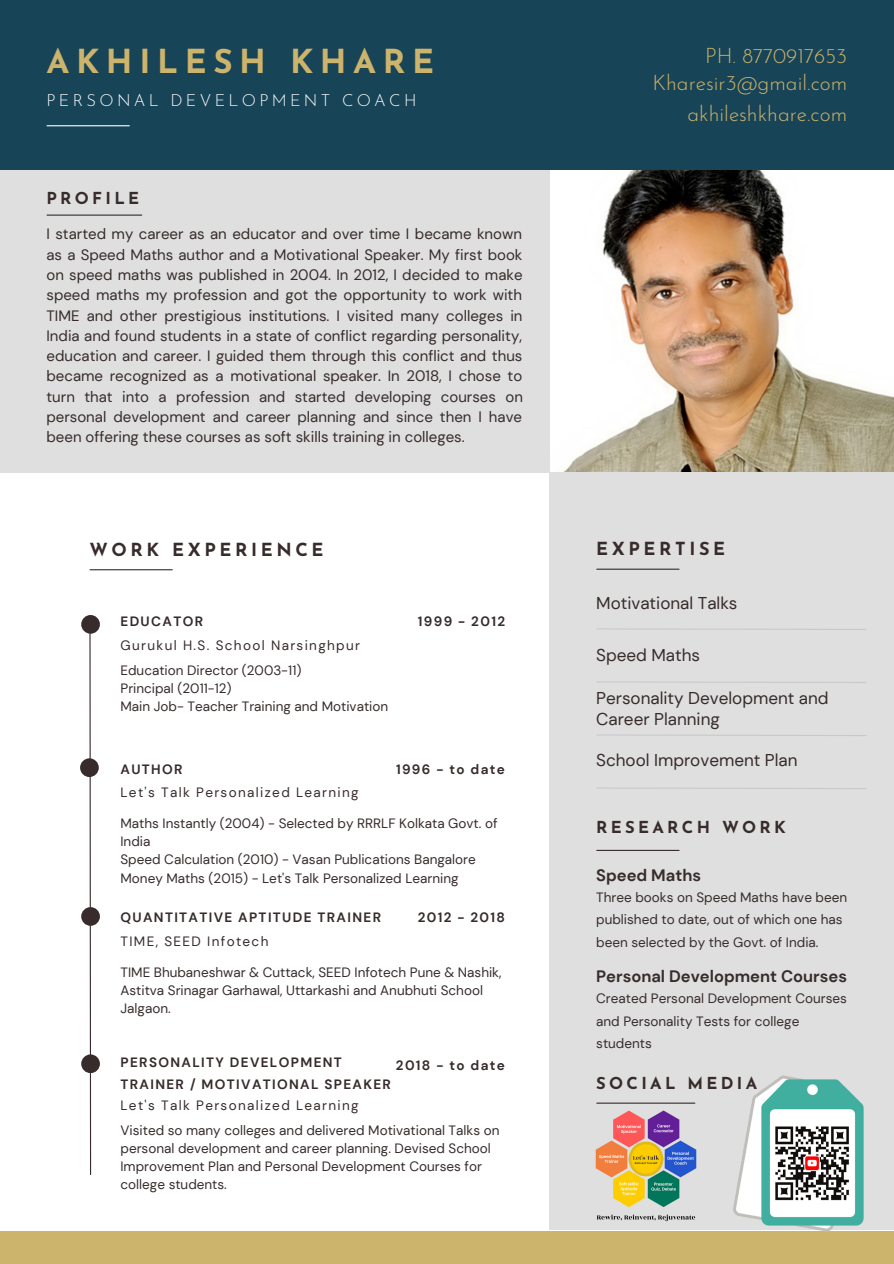
<style>
.page{position:relative;width:894px;height:1264px;background:#fff}
.page>*{position:absolute;margin:0;border:0;box-sizing:border-box;transform-origin:0 0}
.t1{font:700 33px "Josefin Sans";letter-spacing:.2em;color:#cdb46c}
.t2{font:300 21px/26.7px "Josefin Sans";color:#cdb46c;text-align:right}
.t3{font:700 18px "Josefin Sans";letter-spacing:.2em;color:#372b2b}
.t4{font:17.1px/20.2px "DM Sans";color:#372b2b}
.t5{font:700 16.5px "DM Sans";color:#372b2b}
.t6{font:700 16.5px "Josefin Sans";letter-spacing:.2em;color:#372b2b}
.t7{font:300 16.5px "Josefin Sans";letter-spacing:.2em;color:#fff}
.t8{font:15px/20.2px "DM Sans";color:#372b2b;text-align:justify}
.t9{font:13.5px/18px "DM Sans";color:#372b2b}
.t10{font:700 13.5px/22.5px "DM Sans";letter-spacing:.1em;color:#372b2b}
.t11{font:13.5px "DM Sans";letter-spacing:.1em;color:#372b2b}
</style>
<div class="page">
<img style="left:549px;top:170px;width:344px;height:303px">
<div style="left:0;top:0;width:893px;height:170px;background:#184457"></div>
<div style="left:0;top:1231px;width:893px;height:32px;background:#cdb46c"></div>
<div style="left:0;top:170px;width:549px;height:303px;background:#dfdfdf"></div>
<div style="left:549px;top:473px;width:344px;height:756px;background:#dfdfdf"></div>
<hr style="left:47px;top:125px;width:82px;height:1px;background:#fff">
<hr style="left:47px;top:214px;width:95px;height:2px;background:#372b2b">
<hr style="left:90px;top:569px;width:82px;height:1px;background:#372b2b">
<svg style="left:89px;top:633px;width:3px;height:542px"></svg>
<div style="left:81px;top:615px;width:19px;height:18px;background:#372b2b;border-radius:50%"></div>
<div style="left:80px;top:758px;width:19px;height:19px;background:#372b2b;border-radius:50%"></div>
<div style="left:81px;top:907px;width:19px;height:18px;background:#372b2b;border-radius:50%"></div>
<div style="left:81px;top:1054px;width:19px;height:19px;background:#372b2b;border-radius:50%"></div>
<hr style="left:596px;top:568px;width:83px;height:1px;background:#372b2b">
<hr style="left:596px;top:849px;width:83px;height:2px;background:#372b2b">
<svg style="left:597px;top:628px;width:270px;height:2px"></svg>
<svg style="left:597px;top:681px;width:270px;height:2px"></svg>
<svg style="left:597px;top:734px;width:270px;height:2px"></svg>
<svg style="left:597px;top:787px;width:270px;height:2px"></svg>
<img style="left:549px;top:1102px;width:167px;height:128px">
<img style="left:716px;top:1075px;width:167px;height:157px">
<h1 class="t1" style="left:46px;top:48px;width:389px">AKHILESH KHARE</h1>
<p class="t7" style="left:46px;top:94px;width:371px">PERSONAL DEVELOPMENT COACH</p>
<p class="t6" style="left:46px;top:191px;width:94px">PROFILE</p>
<p class="t8" style="left:46px;top:224px;width:478px">I started my career as an educator and over time I became known as a Speed Maths author and a Motivational Speaker. My first book on speed maths was published in 2004. In 2012, I decided to make speed maths my profession and got the opportunity to work with TIME and other prestigious institutions. I visited many colleges in India and found students in a state of conflict regarding personality, education and career. I guided them through this conflict and thus became recognized as a motivational speaker. In 2018, I chose to turn that into a profession and started developing courses on personal development and career planning and since then I have been offering these courses as soft skills training in colleges.</p>
<h3 class="t3" style="left:89px;top:542px;width:235px">WORK EXPERIENCE</h3>
<p class="t10" style="left:120px;top:610px;width:84px">EDUCATOR</p>
<p class="t11" style="left:120px;top:636px;width:241px">Gurukul H.S. School Narsinghpur</p>
<p class="t9" style="left:120px;top:661px;width:269px">Education Director (2003-11)<br>Principal (2011-12)<br>Main Job- Teacher Training and Motivation</p>
<p class="t10" style="left:418px;top:610px;width:89px">1999 - 2012</p>
<p class="t10" style="left:120px;top:757px;width:64px">AUTHOR</p>
<p class="t11" style="left:120px;top:784px;width:240px">Let's Talk Personalized Learning</p>
<p class="t10" style="left:396px;top:757px;width:110px">1996 - to date</p>
<p class="t9" style="left:120px;top:814px;width:378px">Maths Instantly (2004) - Selected by RRRLF Kolkata Govt. of India<br>Speed Calculation (2010) - Vasan Publications Bangalore Money Maths (2015) - Let's Talk Personalized Learning</p>
<p class="t10" style="left:120px;top:906px;width:262px">QUANTITATIVE APTITUDE TRAINER</p>
<p class="t11" style="left:120px;top:932px;width:149px">TIME, SEED Infotech</p>
<p class="t10" style="left:417px;top:906px;width:89px">2012 - 2018</p>
<p class="t9" style="left:120px;top:963px;width:382px">TIME Bhubaneshwar &amp; Cuttack, SEED Infotech Pune &amp; Nashik,<br>Astitva Srinagar Garhawal, Uttarkashi and Anubhuti School<br>Jalgaon.</p>
<p class="t10" style="left:120px;top:1050px;width:272px">PERSONALITY DEVELOPMENT<br>TRAINER / MOTIVATIONAL SPEAKER</p>
<p class="t11" style="left:120px;top:1096px;width:240px">Let's Talk Personalized Learning</p>
<p class="t10" style="left:396px;top:1053px;width:111px">2018 - to date</p>
<p class="t9" style="left:120px;top:1121px;width:380px">Visited so many colleges and delivered Motivational Talks on personal development and career planning. Devised School Improvement Plan and Personal Development Courses for college students.</p>
<h2 class="t2" style="left:652px;top:44px;width:196px">PH. 8770917653<br>Kharesir3@gmail.com</h2>
<h2 class="t2" style="left:687px;top:102px;width:161px">akhileshkhare.com</h2>
<h3 class="t3" style="left:596px;top:541px;width:130px">EXPERTISE</h3>
<p class="t4" style="left:596px;top:592px;width:143px">Motivational Talks</p>
<p class="t4" style="left:596px;top:644px;width:105px">Speed Maths</p>
<p class="t4" style="left:596px;top:688px;width:234px">Personality Development and<br>Career Planning</p>
<p class="t4" style="left:596px;top:750px;width:203px">School Improvement Plan</p>
<p class="t6" style="left:596px;top:821px;width:191px">RESEARCH WORK</p>
<p class="t5" style="left:596px;top:864px;width:106px">Speed Maths</p>
<p class="t9" style="left:596px;top:885px;width:252px;line-height:22.5px">Three books on Speed Maths have been published to date, out of which one has been selected by the Govt. of India.</p>
<p class="t5" style="left:596px;top:965px;width:252px">Personal Development Courses</p>
<p class="t9" style="left:596px;top:987px;width:252px;line-height:22.5px">Created Personal Development Courses and Personality Tests for college students</p>
<p class="t6" style="left:596px;top:1076px;width:162px">SOCIAL MEDIA</p>
</div>
